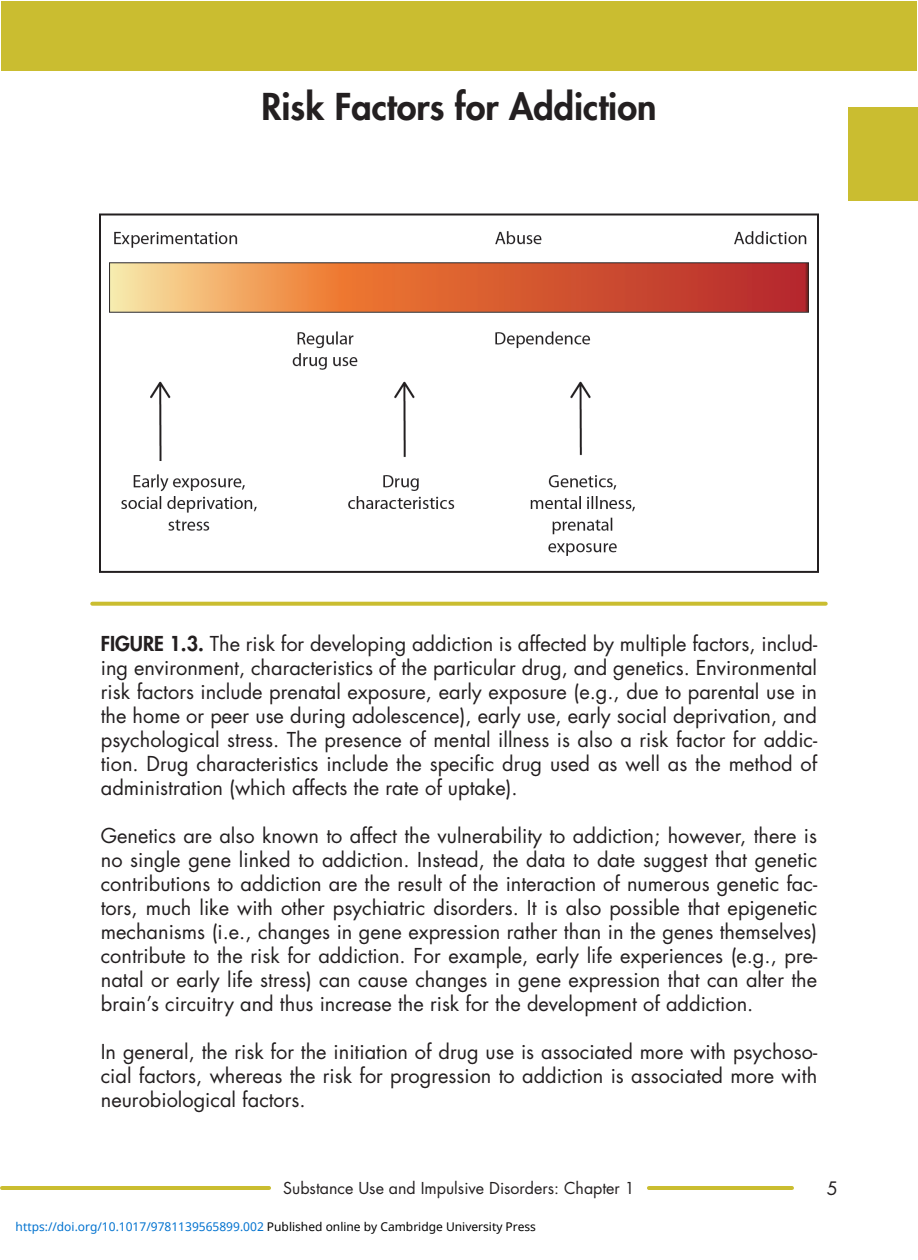
<style>
.page{position:relative;width:918px;height:1260px;background:#fff}
.page>*{position:absolute;margin:0;border:0;box-sizing:border-box;transform-origin:0 0}
.Title_Box_Spacing{font:800 36px "Futura Std";color:#231f20}
.Paragraph_Style_1{font:20px/24px "Futura Std";color:#231f20;text-align:justify}
.t1{font:18px "Futura Std";color:#231f20}
.t2{font:16px "Futura Std";color:#231f20}
.t3{font:12px "Noto Sans";color:#0172cf}
.s1{font-weight:800}
.s2{color:#000}
</style>
<div class="page">
<hr style="left:649px;top:1186px;width:143px;height:4px;background:#cabd30">
<hr style="left:2px;top:1186px;width:267px;height:4px;background:#cabd30">
<div style="left:848px;top:107px;width:70px;height:94px;background:#cabd30"></div>
<div style="left:1px;top:1px;width:916px;height:70px;background:#cabd30"></div>
<svg style="left:92px;top:602px;width:734px;height:4px;background:#cdc13f"></svg>
<img style="left:109px;top:231px;width:700px;height:325px">
<div style="left:99px;top:213px;width:720px;height:360px;border:2px solid #231f20"></div>
<p class="Title_Box_Spacing" style="left:261px;top:84px;width:397px">Risk Factors for Addiction</p>
<p class="Paragraph_Style_1" style="left:101px;top:632px;width:718px"><span class="s1">FIGURE 1.3.</span> The risk for developing addiction is affected by multiple factors, includ&shy;ing environment, characteristics of the particular drug, and genetics. Environmental risk factors include prenatal exposure, early exposure (e.g., due to parental use in the home or peer use during adolescence), early use, early social deprivation, and psychological stress. The presence of mental illness is also a risk factor for addic&shy;tion. Drug characteristics include the specific drug used as well as the method of administration (which affects the rate of uptake).</p>
<p class="Paragraph_Style_1" style="left:101px;top:824px;width:718px">Genetics are also known to affect the vulnerability to addiction; however, there is no single gene linked to addiction. Instead, the data to date suggest that genetic contributions to addiction are the result of the interaction of numerous genetic fac&shy;tors, much like with other psychiatric disorders. It is also possible that epigenetic mechanisms (i.e., changes in gene expression rather than in the genes themselves) contribute to the risk for addiction. For example, early life experiences (e.g., pre&shy;natal or early life stress) can cause changes in gene expression that can alter the brain’s circuitry and thus increase the risk for the development of addiction.</p>
<p class="Paragraph_Style_1" style="left:101px;top:1040px;width:718px">In general, the risk for the initiation of drug use is associated more with psychoso&shy;cial factors, whereas the risk for progression to addiction is associated more with neurobiological factors.</p>
<p class="t2" style="left:283px;top:1177px;width:353px">Substance Use and Impulsive Disorders: Chapter 1</p>
<p class="t1" style="left:827px;top:1177px;width:13px">5</p>
<p class="t3" style="left:16px;top:1219px;width:522px">https://doi.org/10.1017/9781139565899.002 <span class="s2">Published online by Cambridge University Press</span></p>
</div>
